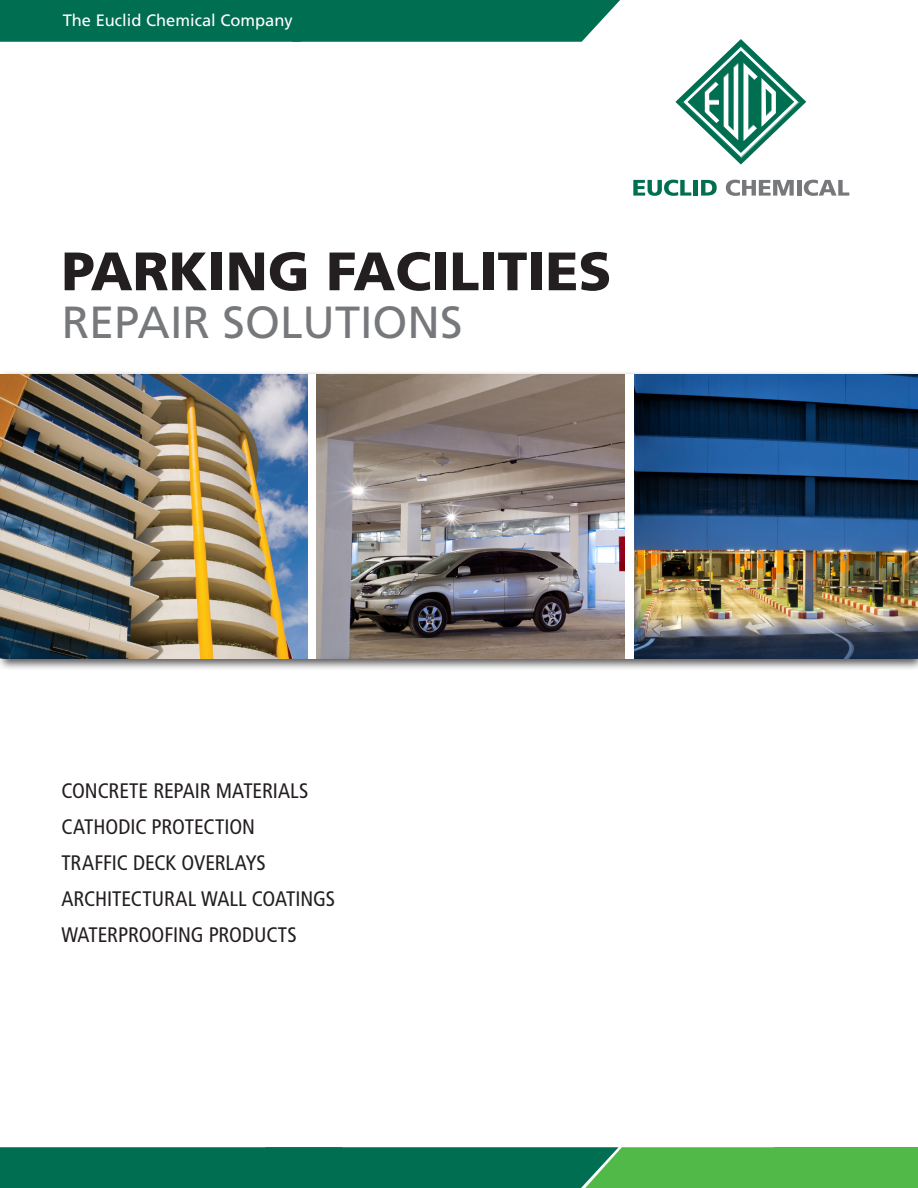
<style>
.page{position:relative;width:918px;height:1188px;background:#fff}
.page>*{position:absolute;margin:0;border:0;box-sizing:border-box;transform-origin:0 0}
.t1{font:900 54px "Frutiger LT Std";color:#231f20}
.t2{font:45px "Frutiger LT Std";color:#76787b}
.t3{font:condensed 21px "Frutiger LT Std";letter-spacing:-.005em;color:#231f20}
.t4{font:16.5px "Frutiger LT Std";color:#fff}
</style>
<div class="page">
<div style="left:0;top:0;width:620px;height:42px;background:#006e51"></div>
<svg style="left:675px;top:39px;width:131px;height:126px"></svg>
<svg style="left:633px;top:180px;width:58px;height:16px"></svg>
<div style="left:693px;top:180px;width:5px;height:16px;background:#006e51"></div>
<svg style="left:701px;top:180px;width:16px;height:16px"></svg>
<svg style="left:726px;top:180px;width:68px;height:16px"></svg>
<hr style="left:797px;top:180px;width:4px;height:16px;background:#76787b">
<svg style="left:804px;top:180px;width:45px;height:16px"></svg>
<svg style="left:0;top:1147px;width:774px;height:41px"></svg>
<div style="left:774px;top:1147px;width:144px;height:41px;background:#51b948"></div>
<div style="left:0;top:371px;width:918px;height:300px;background:#231f20;opacity:.75"></div>
<img style="left:0;top:374px;width:308px;height:284px">
<img style="left:317px;top:374px;width:308px;height:284px">
<img style="left:634px;top:374px;width:284px;height:284px">
<p class="t4" style="left:63px;top:10px;width:232px">The Euclid Chemical Company</p>
<p class="t1" style="left:62px;top:239px;width:551px">PARKING FACILITIES</p>
<p class="t2" style="left:62px;top:296px;width:402px">REPAIR SOLUTIONS</p>
<p class="t3" style="left:61px;top:779px;width:249px">CONCRETE REPAIR MATERIALS</p>
<p class="t3" style="left:61px;top:815px;width:195px">CATHODIC PROTECTION</p>
<p class="t3" style="left:61px;top:851px;width:206px">TRAFFIC DECK OVERLAYS</p>
<p class="t3" style="left:61px;top:887px;width:275px">ARCHITECTURAL WALL COATINGS</p>
<p class="t3" style="left:61px;top:923px;width:237px">WATERPROOFING PRODUCTS</p>
</div>
